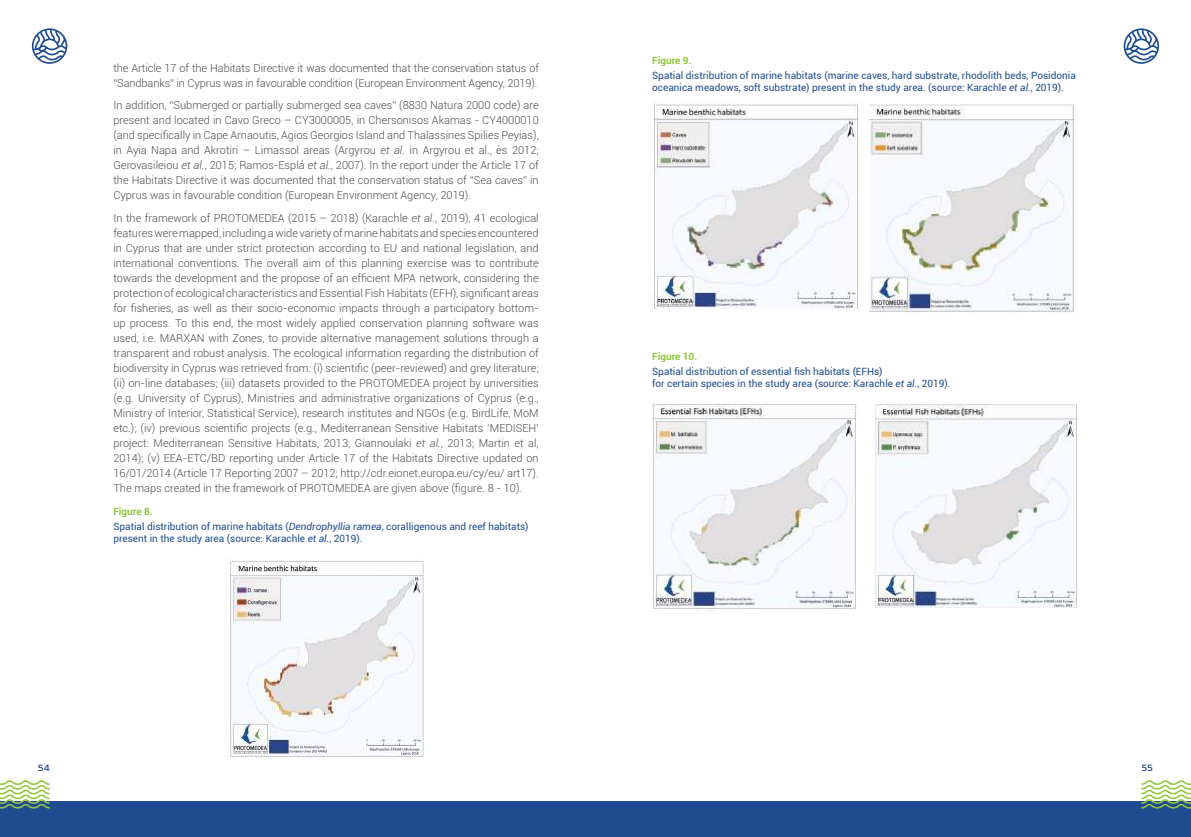
<style>
.page{position:relative;width:1191px;height:837px;background:#fff}
.page>*{position:absolute;margin:0;border:0;box-sizing:border-box;transform-origin:0 0}
.t1{font:300 11px/15px "Roboto";letter-spacing:-.01em;color:#4e4b4c;text-align:justify}
.t2{font:10px/12px "Roboto";color:#1f4c90}
.t3{font:700 10px "Roboto";color:#90c73d}
.t4{font:700 9px "Ko Ho";color:#1f4c90}
.s1{font-style:italic}
.s2{font-weight:700;color:#90c73d}
</style>
<div class="page">
<div style="left:0;top:801px;width:1191px;height:35px;background:#1f4c90"></div>
<svg style="left:1141px;top:780px;width:50px;height:28px"></svg>
<svg style="left:0;top:780px;width:50px;height:28px"></svg>
<svg style="left:32px;top:28px;width:35px;height:36px"></svg>
<svg style="left:1123px;top:28px;width:36px;height:36px"></svg>
<img style="left:224px;top:557px;width:200px;height:201px">
<img style="left:869px;top:104px;width:208px;height:209px">
<img style="left:652px;top:104px;width:208px;height:204px">
<img style="left:875px;top:404px;width:201px;height:203px">
<img style="left:652px;top:404px;width:205px;height:206px">
<p class="t1" style="left:113px;top:60px;width:427px">the Article 17 of the Habitats Directive it was documented that the conservation status of “Sandbanks” in Cyprus was in favourable condition (European Environment Agency, 2019).</p>
<p class="t1" style="left:113px;top:97px;width:427px">In addition, “Submerged or partially submerged sea caves” (8830 Natura 2000 code) are present and located in Cavo Greco – CY3000005, in Chersonisos Akamas - CY4000010 (and specifically in Cape Arnaoutis, Agios Georgios Island and Thalassines Spilies Peyias), in Ayia Napa and Akrotiri – Limassol areas (Argyrou <span class="s1">et al.</span> in Argyrou et al., ès 2012; Gerovasileiou <span class="s1">et al.</span>, 2015; Ramos-Esplá <span class="s1">et al.</span>, 2007). In the report under the Article 17 of the Habitats Directive it was documented that the conservation status of “Sea caves” in Cyprus was in favourable condition (European Environment Agency, 2019).</p>
<p class="t1" style="left:113px;top:210px;width:427px">In the framework of PROTOMEDEA (2015 – 2018) (Karachle <span class="s1">et al.</span>, 2019), 41 ecological features were mapped, including a wide variety of marine habitats and species encountered in Cyprus that are under strict protection according to EU and national legislation, and international conventions. The overall aim of this planning exercise was to contribute towards the development and the propose of an efficient MPA network, considering the protection of ecological characteristics and Essential Fish Habitats (EFH), significant areas for fisheries, as well as their socio-economic impacts through a participatory bottom&shy;up process. To this end, the most widely applied conservation planning software was used, i.e. MARXAN with Zones, to provide alternative management solutions through a transparent and robust analysis. The ecological information regarding the distribution of biodiversity in Cyprus was retrieved from: (i) scientific (peer-reviewed) and grey literature; (ii) on-line databases; (iii) datasets provided to the PROTOMEDEA project by universities (e.g. University of Cyprus), Ministries and administrative organizations of Cyprus (e.g., Ministry of Interior, Statistical Service), research institutes and NGOs (e.g. BirdLife, MoM etc.); (iv) previous scientific projects (e.g., Mediterranean Sensitive Habitats ‘MEDISEH’ project: Mediterranean Sensitive Habitats, 2013; Giannoulaki <span class="s1">et al.</span>, 2013; Martin et al, 2014); (v) EEA-ETC/BD reporting under Article 17 of the Habitats Directive updated on 16/01/2014 (Article 17 Reporting 2007 – 2012; http://cdr.eionet.europa.eu/cy/eu/ art17).<br>The maps created in the framework of PROTOMEDEA are given above (figure. 8 - 10).</p>
<p class="t2" style="left:113px;top:503px;width:417px;line-height:15px"><span class="s2">Figure 8.<br></span>Spatial distribution of marine habitats (<span class="s1">Dendrophyllia ramea</span>, coralligenous and reef habitats)</p>
<p class="t2" style="left:113px;top:531px;width:250px">present in the study area (source: Karachle <span class="s1">et al.</span>, 2019).</p>
<p class="t3" style="left:652px;top:54px;width:41px">Figure 9.</p>
<p class="t2" style="left:652px;top:69px;width:425px">Spatial distribution of marine habitats (marine caves, hard substrate, rhodolith beds, Posidonia oceanica meadows, soft substrate) present in the study area. (source: Karachle <span class="s1">et al.</span>, 2019).</p>
<p class="t3" style="left:652px;top:349px;width:47px">Figure 10.</p>
<p class="t2" style="left:652px;top:365px;width:300px">Spatial distribution of essential fish habitats (EFHs)<br>for certain species in the study area (source: Karachle <span class="s1">et al.</span>, 2019).</p>
<p class="t4" style="left:38px;top:759px;width:13px">54</p>
<p class="t4" style="left:1141px;top:759px;width:13px">55</p>
</div>
